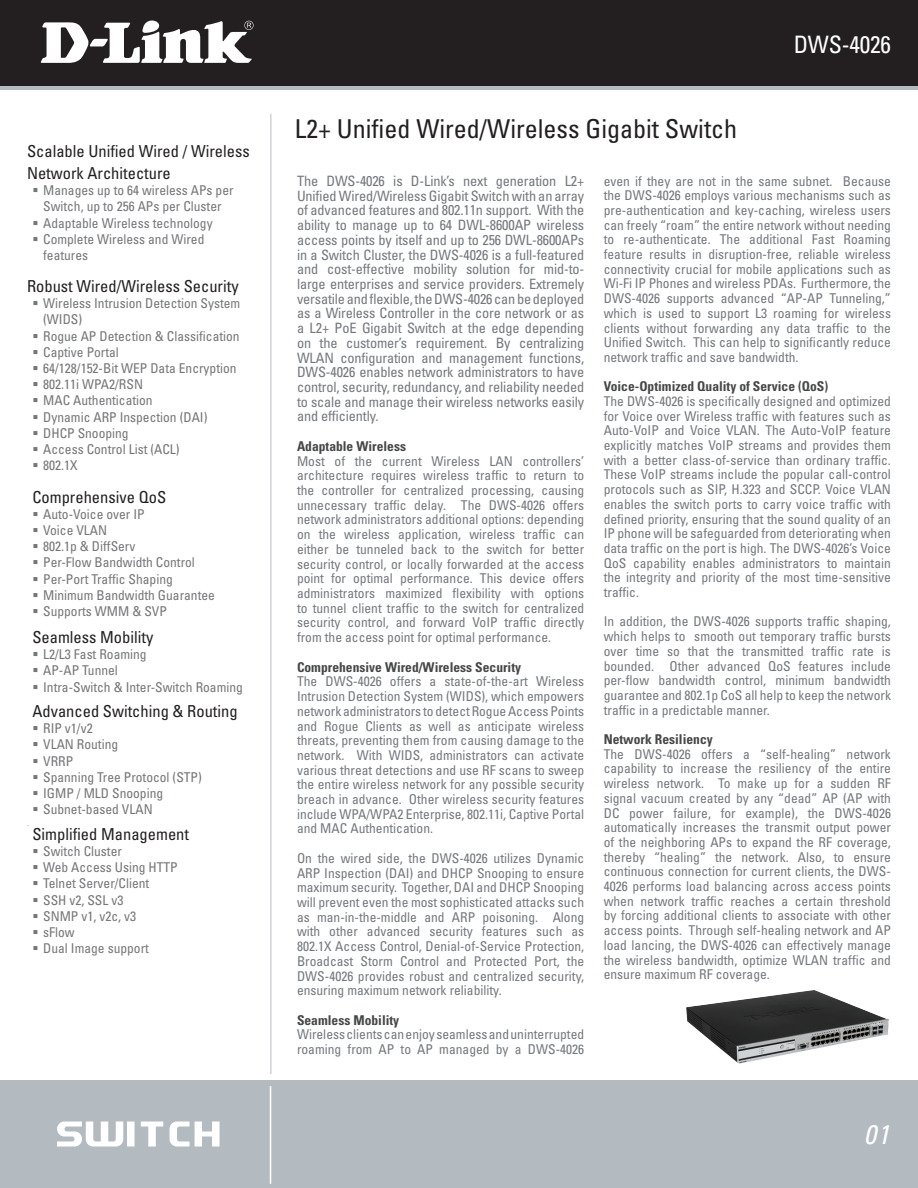
<style>
.page{position:relative;width:918px;height:1188px;background:#fff}
.page>*{position:absolute;margin:0;border:0;box-sizing:border-box;transform-origin:0 0}
.t1{font:italic condensed 27px "Univers";color:#fff}
.t2{font:condensed 26.1px "Univers";color:#231f20}
.t3{font:condensed 24px "Univers";letter-spacing:-.01em;color:#fff}
.t4{font:condensed 16.5px/21.6px "Univers";color:#231f20}
.t5{font:condensed 14.25px/14.7px "Univers";letter-spacing:-.01em;color:#74787d;text-align:justify}
.t6{font:condensed 13.5px/14.7px "Univers";color:#74787d;text-align:justify}
.t7{font:condensed 13.5px/16.2px "Univers";color:#757679}
.t8{font:700 condensed 13.5px "Univers";color:#454647}
.t9{font:condensed 9px "Univers";color:#a8a9ad}
</style>
<div class="page">
<div style="left:0;top:0;width:918px;height:89px;background:linear-gradient(to right,#b3bbc0,#b3bbc0)"></div>
<div style="left:0;top:1080px;width:918px;height:108px;background:#b3bbc0"></div>
<hr style="left:270px;top:1086px;width:1px;height:98px;background:#fff">
<div style="left:0;top:0;width:918px;height:85px;background:#231f20"></div>
<svg style="left:41px;top:20px;width:213px;height:43px"></svg>
<svg style="left:57px;top:1122px;width:163px;height:25px"></svg>
<hr style="left:270px;top:114px;width:2px;height:960px;background:#d1d2d4">
<img style="left:686px;top:990px;width:128px;height:74px">
<p class="t4" style="left:27px;top:140px;width:224px">Scalable Unified Wired / Wireless<br>Network Architecture</p>
<p class="t7" style="left:43px;top:182px;width:192px">Manages up to 64 wireless APs per<br>Switch, up to 256 APs per Cluster<br>Adaptable Wireless technology<br>Complete Wireless and Wired features</p>
<p class="t4" style="left:27px;top:275px;width:213px">Robust Wired/Wireless Security</p>
<p class="t7" style="left:43px;top:295px;width:199px">Wireless Intrusion Detection System (WIDS)<br>Rogue AP Detection &amp; Classification<br>Captive Portal<br>64/128/152-Bit WEP Data Encryption<br>802.11i WPA2/RSN<br>MAC Authentication<br>Dynamic ARP Inspection (DAI)<br>DHCP Snooping<br>Access Control List (ACL)<br>802.1X</p>
<p class="t4" style="left:32px;top:486px;width:135px">Comprehensive QoS</p>
<p class="t7" style="left:43px;top:506px;width:173px">Auto-Voice over IP<br>Voice VLAN<br>802.1p &amp; DiffServ<br>Per-Flow Bandwidth Control<br>Per-Port Traffic Shaping<br>Minimum Bandwidth Guarantee<br>Supports WMM &amp; SVP</p>
<p class="t4" style="left:32px;top:626px;width:122px">Seamless Mobility</p>
<p class="t7" style="left:43px;top:646px;width:201px">L2/L3 Fast Roaming<br>AP-AP Tunnel<br>Intra-Switch &amp; Inter-Switch Roaming</p>
<p class="t4" style="left:32px;top:700px;width:207px">Advanced Switching &amp; Routing</p>
<p class="t7" style="left:43px;top:720px;width:160px">RIP v1/v2<br>VLAN Routing<br>VRRP<br>Spanning Tree Protocol (STP)<br>IGMP / MLD Snooping<br>Subnet-based VLAN</p>
<p class="t9" style="left:27px;top:817px;width:3px">.</p>
<p class="t4" style="left:32px;top:823px;width:158px">Simplified Management</p>
<p class="t7" style="left:43px;top:843px;width:136px">Switch Cluster<br>Web Access Using HTTP<br>Telnet Server/Client<br>SSH v2, SSL v3<br>SNMP v1, v2c, v3<br>sFlow<br>Dual Image support</p>
<h2 class="t2" style="left:295px;top:113px;width:444px">L2+ Unified Wired/Wireless Gigabit Switch</h2>
<h3 class="t3" style="left:794px;top:29px;width:99px">DWS-4026</h3>
<p class="t5" style="left:297px;top:173px;width:289px">The DWS-4026 is D-Link’s next generation L2+ Unified Wired/Wireless Gigabit Switch with an array of advanced features and 802.11n support. With the ability to manage up to 64 DWL-8600AP wireless access points by itself and up to 256 DWL-8600APs in a Switch Cluster, the DWS-4026 is a full-featured and cost-effective mobility solution for mid-to&shy;large enterprises and service providers. Extremely versatile and flexible, the DWS-4026 can be deployed as a Wireless Controller in the core network or as a L2+ PoE Gigabit Switch at the edge depending on the customer’s requirement. By centralizing WLAN configuration and management functions, DWS-4026 enables network administrators to have control, security, redundancy, and reliability needed to scale and manage their wireless networks easily and efficiently.</p>
<p class="t8" style="left:297px;top:438px;width:111px">Adaptable Wireless</p>
<p class="t6" style="left:297px;top:453px;width:289px">Most of the current Wireless LAN controllers’ architecture requires wireless traffic to return to the controller for centralized processing, causing unnecessary traffic delay. The DWS-4026 offers network administrators additional options: depending on the wireless application, wireless traffic can either be tunneled back to the switch for better security control, or locally forwarded at the access point for optimal performance. This device offers administrators maximized flexibility with options to tunnel client traffic to the switch for centralized security control, and forward VoIP traffic directly from the access point for optimal performance.</p>
<p class="t8" style="left:297px;top:659px;width:226px">Comprehensive Wired/Wireless Security</p>
<p class="t6" style="left:297px;top:674px;width:289px">The DWS-4026 offers a state-of-the-art Wireless Intrusion Detection System (WIDS), which empowers network administrators to detect Rogue Access Points and Rogue Clients as well as anticipate wireless threats, preventing them from causing damage to the network. With WIDS, administrators can activate various threat detections and use RF scans to sweep the entire wireless network for any possible security breach in advance. Other wireless security features include WPA/WPA2 Enterprise, 802.11i, Captive Portal and MAC Authentication.</p>
<p class="t6" style="left:297px;top:851px;width:289px">On the wired side, the DWS-4026 utilizes Dynamic ARP Inspection (DAI) and DHCP Snooping to ensure maximum security. Together, DAI and DHCP Snooping will prevent even the most sophisticated attacks such as man-in-the-middle and ARP poisoning. Along with other advanced security features such as 802.1X Access Control, Denial-of-Service Protection, Broadcast Storm Control and Protected Port, the DWS-4026 provides robust and centralized security, ensuring maximum network reliability.</p>
<p class="t8" style="left:297px;top:1012px;width:104px">Seamless Mobility</p>
<p class="t6" style="left:297px;top:1027px;width:289px">Wireless clients can enjoy seamless and uninterrupted roaming from AP to AP managed by a DWS-4026</p>
<p class="t6" style="left:604px;top:173px;width:289px">even if they are not in the same subnet. Because the DWS-4026 employs various mechanisms such as pre-authentication and key-caching, wireless users can freely “roam” the entire network without needing to re-authenticate. The additional Fast Roaming feature results in disruption-free, reliable wireless connectivity crucial for mobile applications such as Wi-Fi IP Phones and wireless PDAs. Furthermore, the DWS-4026 supports advanced “AP-AP Tunneling,” which is used to support L3 roaming for wireless clients without forwarding any data traffic to the Unified Switch. This can help to significantly reduce network traffic and save bandwidth.</p>
<p class="t8" style="left:604px;top:378px;width:226px">Voice-Optimized Quality of Service (QoS)</p>
<p class="t6" style="left:604px;top:394px;width:289px">The DWS-4026 is specifically designed and optimized for Voice over Wireless traffic with features such as Auto-VoIP and Voice VLAN. The Auto-VoIP feature explicitly matches VoIP streams and provides them with a better class-of-service than ordinary traffic.<br>These VoIP streams include the popular call-control protocols such as SIP, H.323 and SCCP. Voice VLAN enables the switch ports to carry voice traffic with defined priority, ensuring that the sound quality of an IP phone will be safeguarded from deteriorating when data traffic on the port is high. The DWS-4026’s Voice QoS capability enables administrators to maintain the integrity and priority of the most time-sensitive traffic.</p>
<p class="t6" style="left:604px;top:614px;width:289px">In addition, the DWS-4026 supports traffic shaping, which helps to smooth out temporary traffic bursts over time so that the transmitted traffic rate is bounded. Other advanced QoS features include per-flow bandwidth control, minimum bandwidth guarantee and 802.1p CoS all help to keep the network traffic in a predictable manner.</p>
<p class="t8" style="left:604px;top:731px;width:111px">Network Resiliency</p>
<p class="t6" style="left:604px;top:746px;width:289px">The DWS-4026 offers a “self-healing” network capability to increase the resiliency of the entire wireless network. To make up for a sudden RF signal vacuum created by any “dead” AP (AP with DC power failure, for example), the DWS-4026 automatically increases the transmit output power of the neighboring APs to expand the RF coverage, thereby “healing” the network. Also, to ensure continuous connection for current clients, the DWS-4026 performs load balancing across access points when network traffic reaches a certain threshold by forcing additional clients to associate with other access points. Through self-healing network and AP load lancing, the DWS-4026 can effectively manage the wireless bandwidth, optimize WLAN traffic and ensure maximum RF coverage.</p>
<h1 class="t1" style="left:864px;top:1118px;width:27px">01</h1>
</div>
